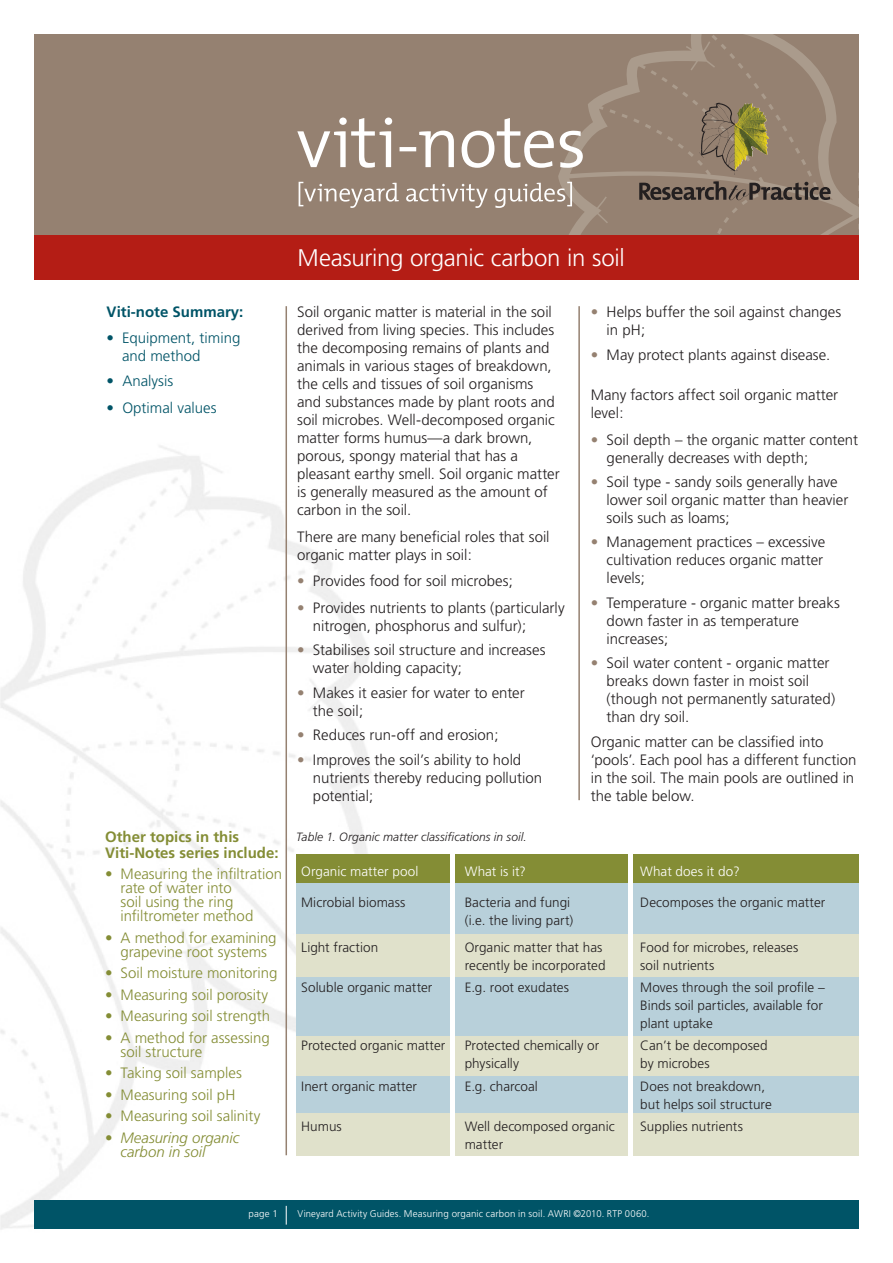
<style>
.page{position:relative;width:893px;height:1263px;background:#fff}
.page>*{position:absolute;margin:0;border:0;box-sizing:border-box;transform-origin:0 0}
.t1{font:300 24px "Frutiger";letter-spacing:-.01em;color:#fff}
.t2{font:300 15px/18px "Frutiger";color:#231f20}
.t3{font:300 15px/14.1px "Frutiger";letter-spacing:-.005em;color:#848d35}
.t4{font:300 15px/18px "Frutiger";color:#005467}
.t5{font:700 15px "Frutiger";color:#848d35}
.t6{font:italic 300 15px/14.1px "Frutiger";color:#848d35}
.t7{font:700 15px "Frutiger";color:#005467}
.t8{font:300 13.5px/18px "Frutiger";letter-spacing:.005em;color:#231f20}
.t9{font:300 13.5px "Frutiger";color:#fff}
.t10{font:italic 300 12px "Frutiger";letter-spacing:.005em;color:#231f20}
.t11{font:300 9.75px "Frutiger";letter-spacing:.015em;color:#fff}
.s1{color:#958171}
.s2{font-style:normal}
</style>
<div class="page">
<img style="left:0;top:432px;width:411px;height:798px">
<div style="left:34px;top:34px;width:825px;height:213px;background:#958171"></div>
<svg style="left:536px;top:34px;width:322px;height:202px"></svg>
<svg style="left:297px;top:118px;width:286px;height:50px"></svg>
<img style="left:738px;top:103px;width:30px;height:67px">
<svg style="left:639px;top:181px;width:192px;height:19px"></svg>
<svg style="left:699px;top:102px;width:39px;height:73px"></svg>
<div style="left:34px;top:236px;width:825px;height:44px;background:#b41d15"></div>
<hr style="left:286px;top:306px;width:1px;height:849px;background:#958171">
<hr style="left:578px;top:306px;width:2px;height:494px;background:#958171">
<div style="left:34px;top:1200px;width:825px;height:29px;background:#005467"></div>
<svg style="left:286px;top:1206px;width:1px;height:18px"></svg>
<svg style="left:299px;top:182px;width:273px;height:26px"></svg>
<div style="left:296px;top:1111px;width:563px;height:44px;background:#e0e1cb"></div>
<div style="left:296px;top:1076px;width:563px;height:37px;background:#b8d0da"></div>
<div style="left:296px;top:1035px;width:563px;height:41px;background:#e0e1cb"></div>
<div style="left:296px;top:911px;width:563px;height:66px;background:#e0e1cb"></div>
<div style="left:296px;top:883px;width:563px;height:50px;background:#b8d0da"></div>
<div style="left:296px;top:977px;width:563px;height:59px;background:#b8d0da"></div>
<div style="left:296px;top:855px;width:563px;height:28px;background:#848d35"></div>
<hr style="left:451px;top:851px;width:4px;height:319px;background:#fff">
<hr style="left:628px;top:851px;width:4px;height:319px;background:#fff">
<p class="t7" style="left:107px;top:303px;width:138px">Viti-note Summary:</p>
<p class="t4" style="left:122px;top:329px;width:120px;text-indent:-15px">• Equipment, timing and method</p>
<p class="t4" style="left:107px;top:372px;width:68px">• Analysis</p>
<p class="t4" style="left:107px;top:399px;width:111px">• Optimal values</p>
<p class="t1" style="left:298px;top:244px;width:329px">Measuring organic carbon in soil</p>
<p class="t2" style="left:297px;top:303px;width:264px">Soil organic matter is material in the soil derived from living species. This includes the decomposing remains of plants and animals in various stages of breakdown, the cells and tissues of soil organisms and substances made by plant roots and soil microbes. Well-decomposed organic matter forms humus—a dark brown, porous, spongy material that has a pleasant earthy smell. Soil organic matter is generally measured as the amount of carbon in the soil.</p>
<p class="t2" style="left:297px;top:528px;width:254px">There are many beneficial roles that soil organic matter plays in soil:</p>
<p class="t2" style="left:297px;top:572px;width:217px"><span class="s1">•</span> Provides food for soil microbes;</p>
<p class="t2" style="left:313px;top:599px;width:253px;text-indent:-16px"><span class="s1">•</span> Provides nutrients to plants (particularly nitrogen, phosphorus and sulfur);</p>
<p class="t2" style="left:313px;top:641px;width:234px;text-indent:-16px"><span class="s1">•</span> Stabilises soil structure and increases water holding capacity;</p>
<p class="t2" style="left:313px;top:684px;width:213px;text-indent:-16px"><span class="s1">•</span> Makes it easier for water to enter the soil;</p>
<p class="t2" style="left:297px;top:726px;width:203px"><span class="s1">•</span> Reduces run-off and erosion;</p>
<p class="t2" style="left:313px;top:750px;width:231px;text-indent:-16px"><span class="s1">•</span> Improves the soil’s ability to hold nutrients thereby reducing pollution potential;</p>
<p class="t2" style="left:607px;top:303px;width:236px;text-indent:-16px"><span class="s1">•</span> Helps buffer the soil against changes in pH;</p>
<p class="t2" style="left:591px;top:346px;width:241px"><span class="s1">•</span> May protect plants against disease.</p>
<p class="t2" style="left:591px;top:386px;width:249px">Many factors affect soil organic matter level:</p>
<p class="t2" style="left:607px;top:431px;width:253px;text-indent:-16px"><span class="s1">•</span> Soil depth – the organic matter content generally decreases with depth;</p>
<p class="t2" style="left:607px;top:473px;width:243px;text-indent:-16px"><span class="s1">•</span> Soil type - sandy soils generally have lower soil organic matter than heavier soils such as loams;</p>
<p class="t2" style="left:607px;top:533px;width:220px;text-indent:-16px"><span class="s1">•</span> Management practices – excessive cultivation reduces organic matter levels;</p>
<p class="t2" style="left:607px;top:594px;width:235px;text-indent:-16px"><span class="s1">•</span> Temperature - organic matter breaks down faster in as temperature increases;</p>
<p class="t2" style="left:607px;top:654px;width:230px;text-indent:-16px"><span class="s1">•</span> Soil water content - organic matter breaks down faster in moist soil (though not permanently saturated) than dry soil.</p>
<p class="t2" style="left:591px;top:732px;width:267px">Organic matter can be classified into ‘pools’. Each pool has a different function in the soil. The main pools are outlined in the table below.</p>
<p class="t5" style="left:105px;top:828px;width:136px">Other topics in this</p>
<p class="t10" style="left:296px;top:830px;width:232px">Table 1. Organic matter classifications in soil.</p>
<p class="t5" style="left:105px;top:843px;width:175px">Viti-Notes series include:</p>
<p class="t3" style="left:120px;top:867px;width:163px;text-indent:-15px">• Measuring the infiltration rate of water into<br>soil using the ring infiltrometer method</p>
<p class="t3" style="left:105px;top:931px;width:173px;text-align:center">• A method for examining grapevine root systems</p>
<p class="t3" style="left:105px;top:966px;width:174px">• Soil moisture monitoring</p>
<p class="t3" style="left:105px;top:988px;width:164px">• Measuring soil porosity</p>
<p class="t3" style="left:105px;top:1009px;width:167px">• Measuring soil strength</p>
<p class="t3" style="left:120px;top:1031px;width:151px;text-indent:-15px">• A method for assessing soil structure</p>
<p class="t3" style="left:105px;top:1066px;width:138px">• Taking soil samples</p>
<p class="t3" style="left:105px;top:1088px;width:132px">• Measuring soil pH</p>
<p class="t3" style="left:105px;top:1109px;width:157px">• Measuring soil salinity</p>
<p class="t6" style="left:120px;top:1130px;width:120px;text-indent:-15px"><span class="s2">•</span> Measuring organic carbon in soil</p>
<p class="t9" style="left:301px;top:864px;width:119px">Organic matter pool</p>
<p class="t9" style="left:465px;top:864px;width:63px">What is it?</p>
<p class="t9" style="left:640px;top:864px;width:101px">What does it do?</p>
<p class="t8" style="left:301px;top:894px;width:106px">Microbial biomass</p>
<p class="t8" style="left:465px;top:894px;width:107px">Bacteria and fungi</p>
<p class="t8" style="left:640px;top:894px;width:187px">Decomposes the organic matter</p>
<p class="t8" style="left:465px;top:912px;width:110px">(i.e. the living part)</p>
<p class="t8" style="left:301px;top:938px;width:79px">Light fraction</p>
<p class="t8" style="left:465px;top:938px;width:139px">Organic matter that has</p>
<p class="t8" style="left:640px;top:938px;width:160px">Food for microbes, releases</p>
<p class="t8" style="left:465px;top:956px;width:142px">recently be incorporated</p>
<p class="t8" style="left:640px;top:956px;width:76px">soil nutrients</p>
<p class="t8" style="left:301px;top:978px;width:133px">Soluble organic matter</p>
<p class="t8" style="left:465px;top:978px;width:106px">E.g. root exudates</p>
<p class="t8" style="left:640px;top:978px;width:186px">Moves through the soil profile –<br>Binds soil particles, available for plant uptake</p>
<p class="t8" style="left:301px;top:1037px;width:146px">Protected organic matter</p>
<p class="t8" style="left:465px;top:1037px;width:136px">Protected chemically or</p>
<p class="t8" style="left:640px;top:1037px;width:129px">Can’t be decomposed</p>
<p class="t8" style="left:465px;top:1055px;width:56px">physically</p>
<p class="t8" style="left:640px;top:1055px;width:71px">by microbes</p>
<p class="t8" style="left:301px;top:1077px;width:117px">Inert organic matter</p>
<p class="t8" style="left:465px;top:1077px;width:75px">E.g. charcoal</p>
<p class="t8" style="left:640px;top:1077px;width:133px">Does not breakdown, but helps soil structure</p>
<p class="t8" style="left:301px;top:1117px;width:42px">Humus</p>
<p class="t8" style="left:465px;top:1117px;width:152px">Well decomposed organic</p>
<p class="t8" style="left:640px;top:1117px;width:104px">Supplies nutrients</p>
<p class="t8" style="left:465px;top:1135px;width:40px">matter</p>
<p class="t11" style="left:249px;top:1208px;width:31px">page 1</p>
<p class="t11" style="left:298px;top:1208px;width:353px">Vineyard Activity Guides. Measuring organic carbon in soil. AWRI ©2010. RTP 0060.</p>
</div>
